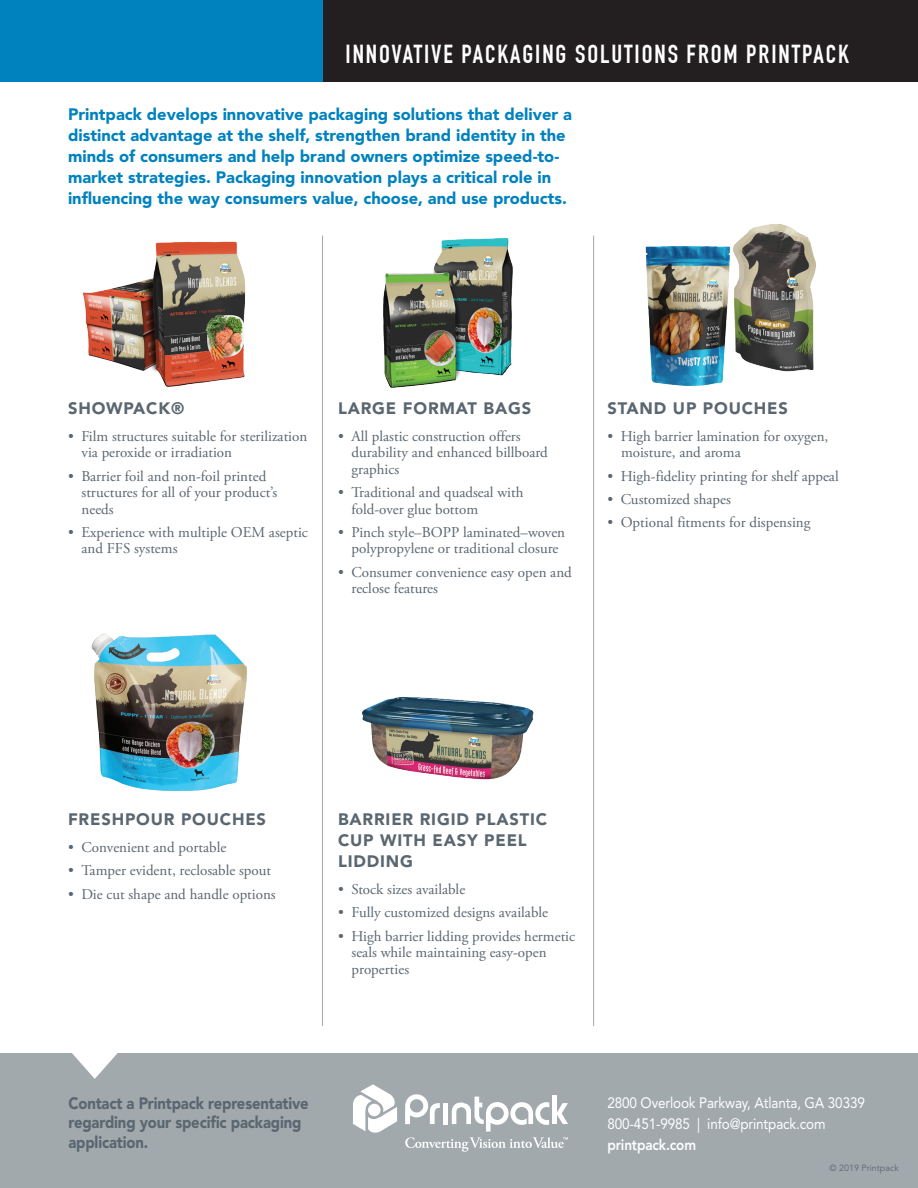
<style>
.page{position:relative;width:918px;height:1188px;background:#fff}
.page>*{position:absolute;margin:0;border:0;box-sizing:border-box;transform-origin:0 0}
.t1{font:700 25.5px "DIN Condensed";letter-spacing:.075em;color:#fff}
.t2{font:900 16.5px/21px "Avenir LT Std";color:#0082bf}
.t3{font:900 16.5px/21px "Avenir LT Std";letter-spacing:.05em;color:#5a6670}
.t4{font:900 16.5px/19.8px "Avenir LT Std";letter-spacing:-.01em;color:#5a6670;scale:.9 1}
.t5{font:15px/16.5px "Adobe Garamond Pro";color:#5a6670}
.t6{font:15px/21px "Avenir LT Std";letter-spacing:-.01em;color:#fff;scale:.9 1}
.t7{font:800 15px "Avenir LT Std";letter-spacing:-.01em;color:#fff;scale:.9 1}
.t8{font:9px "Avenir LT Std";color:#5a6670}
</style>
<div class="page">
<img style="left:83px;top:241px;width:163px;height:146px">
<img style="left:645px;top:224px;width:171px;height:162px">
<img style="left:362px;top:697px;width:172px;height:83px">
<div style="left:322px;top:0;width:596px;height:82px;background:#231f20"></div>
<div style="left:0;top:0;width:323px;height:82px;background:#0082bf"></div>
<div style="left:0;top:1053px;width:918px;height:135px;background:#a1a9ad"></div>
<svg style="left:72px;top:1053px;width:46px;height:26px"></svg>
<svg style="left:353px;top:1084px;width:44px;height:49px"></svg>
<svg style="left:405px;top:1094px;width:163px;height:58px"></svg>
<hr style="left:322px;top:236px;width:1px;height:790px;background:#a1a9ad">
<hr style="left:593px;top:236px;width:1px;height:790px;background:#a1a9ad">
<img style="left:383px;top:238px;width:130px;height:150px">
<img style="left:91px;top:633px;width:156px;height:158px">
<h1 class="t1" style="left:346px;top:39px;width:505px">INNOVATIVE PACKAGING SOLUTIONS FROM PRINTPACK</h1>
<p class="t2" style="left:68px;top:104px;width:505px">Printpack develops innovative packaging solutions that deliver a distinct advantage at the shelf, strengthen brand identity in the minds of consumers and help brand owners optimize speed-to&shy;market strategies. Packaging innovation plays a critical role in influencing the way consumers value, choose, and use products.</p>
<p class="t3" style="left:68px;top:397px;width:118px">SHOWPACK®</p>
<p class="t5" style="left:82px;top:428px;width:227px;text-indent:-14px">• Film structures suitable for sterilization via peroxide or irradiation</p>
<p class="t5" style="left:82px;top:468px;width:197px;text-indent:-14px">• Barrier foil and non-foil printed structures for all of your product’s needs</p>
<p class="t5" style="left:82px;top:524px;width:228px;text-indent:-14px">• Experience with multiple OEM aseptic and FFS systems</p>
<p class="t3" style="left:338px;top:397px;width:195px">LARGE FORMAT BAGS</p>
<p class="t5" style="left:352px;top:428px;width:198px;text-indent:-14px">• All plastic construction offers durability and enhanced billboard graphics</p>
<p class="t5" style="left:352px;top:485px;width:173px;text-indent:-14px">• Traditional and quadseal with fold-over glue bottom</p>
<p class="t5" style="left:338px;top:524px;width:229px;text-align:center">• Pinch style–BOPP laminated–woven polypropylene or traditional closure</p>
<p class="t5" style="left:352px;top:564px;width:222px;text-indent:-14px">• Consumer convenience easy open and reclose features</p>
<p class="t3" style="left:608px;top:397px;width:182px">STAND UP POUCHES</p>
<p class="t5" style="left:621px;top:428px;width:209px;text-indent:-14px">• High barrier lamination for oxygen, moisture, and aroma</p>
<p class="t5" style="left:608px;top:468px;width:233px">• High-fidelity printing for shelf appeal</p>
<p class="t5" style="left:608px;top:491px;width:125px">• Customized shapes</p>
<p class="t5" style="left:608px;top:515px;width:204px">• Optional fitments for dispensing</p>
<p class="t3" style="left:68px;top:809px;width:200px">FRESHPOUR POUCHES</p>
<p class="t5" style="left:68px;top:840px;width:160px">• Convenient and portable</p>
<p class="t5" style="left:68px;top:863px;width:205px">• Tamper evident, reclosable spout</p>
<p class="t5" style="left:68px;top:886px;width:209px">• Die cut shape and handle options</p>
<p class="t3" style="left:338px;top:809px;width:210px">BARRIER RIGID PLASTIC<br>CUP WITH EASY PEEL<br>LIDDING</p>
<p class="t5" style="left:338px;top:882px;width:129px">• Stock sizes available</p>
<p class="t5" style="left:338px;top:905px;width:212px">• Fully customized designs available</p>
<p class="t5" style="left:352px;top:928px;width:225px;text-indent:-14px">• High barrier lidding provides hermetic seals while maintaining easy-open properties</p>
<p class="t4" style="left:68px;top:1093px;width:269px">Contact a Printpack representative regarding your specific packaging application.</p>
<p class="t6" style="left:608px;top:1092px;width:288px">2800 Overlook Parkway, Atlanta, GA 30339<br>800-451-9985 | info@printpack.com</p>
<p class="t7" style="left:608px;top:1135px;width:100px">printpack.com</p>
<p class="t8" style="left:829px;top:1163px;width:71px">© 2019 Printpack</p>
</div>
